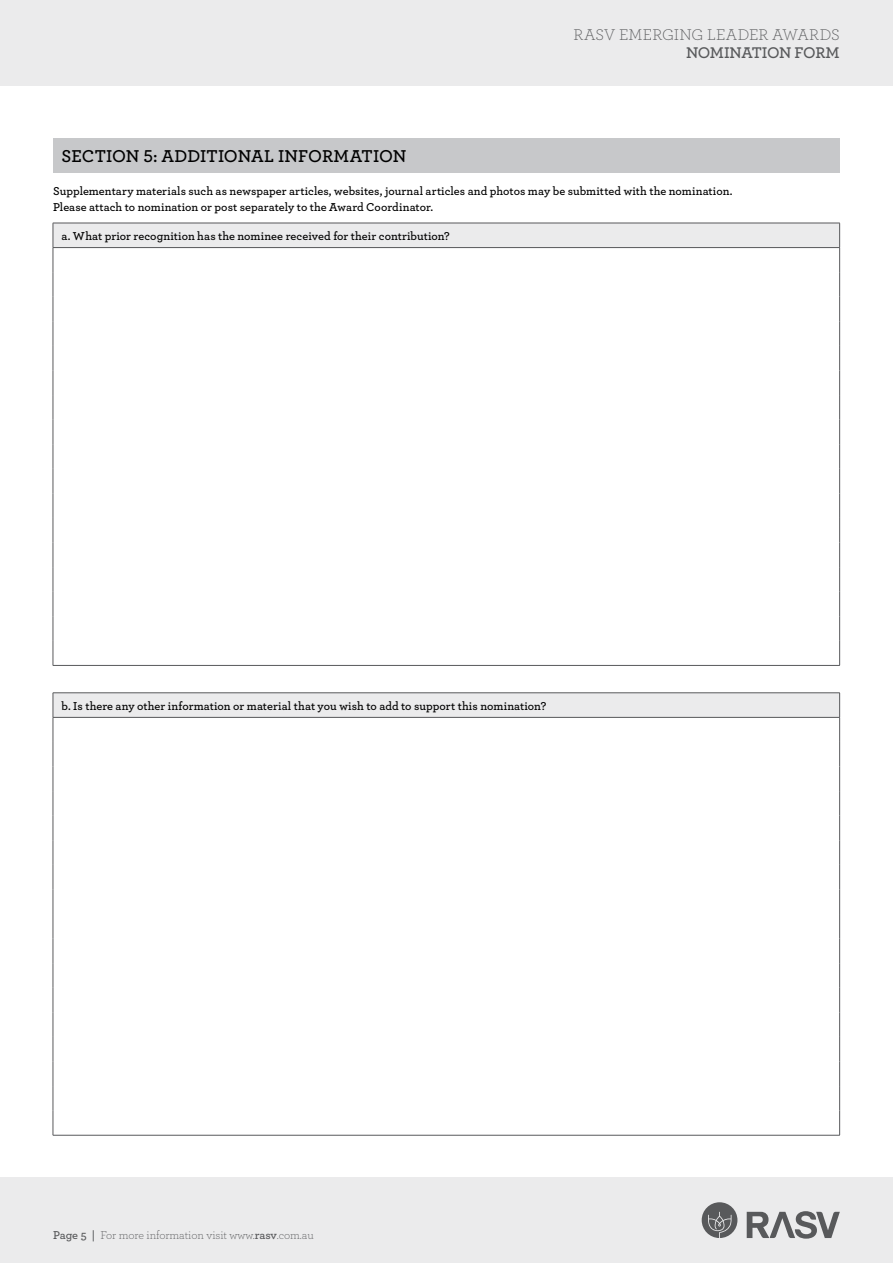
<style>
.page{position:relative;width:893px;height:1263px;background:#fff}
.page>*{position:absolute;margin:0;border:0;box-sizing:border-box;transform-origin:0 0}
.t1{font:600 18px "Archer";letter-spacing:-.005em;color:#000}
.t2{font:300 16.2px "Archer";letter-spacing:.005em;color:#58595b}
.t3{font:600 16.2px "Archer";letter-spacing:-.025em;color:#58595b}
.t4{font:600 12px/16.5px "Archer";letter-spacing:.005em;color:#000}
.t5{font:300 12px "Archer";letter-spacing:-.005em;color:#58595b}
.s1{font-weight:600}
</style>
<div class="page">
<div style="left:0;top:1178px;width:893px;height:85px;background:#ebebec"></div>
<svg style="left:747px;top:1211px;width:93px;height:28px"></svg>
<svg style="left:702px;top:1202px;width:35px;height:36px"></svg>
<div style="left:0;top:0;width:893px;height:85px;background:#ebebec"></div>
<div style="left:53px;top:138px;width:787px;height:34px;background:#c7c8ca"></div>
<div style="left:53px;top:223px;width:787px;height:25px;background:#ebebec"></div>
<hr style="left:53px;top:223px;width:787px;height:1px;background:#58595b">
<hr style="left:53px;top:247px;width:787px;height:1px;background:#58595b">
<svg style="left:53px;top:223px;width:1px;height:442px"></svg>
<svg style="left:839px;top:223px;width:1px;height:442px"></svg>
<hr style="left:53px;top:665px;width:787px;height:1px;background:#58595b">
<div style="left:53px;top:693px;width:787px;height:24px;background:#ebebec"></div>
<hr style="left:53px;top:692px;width:787px;height:1px;background:#58595b">
<hr style="left:53px;top:717px;width:787px;height:1px;background:#58595b">
<svg style="left:53px;top:693px;width:1px;height:442px"></svg>
<svg style="left:839px;top:693px;width:1px;height:442px"></svg>
<hr style="left:53px;top:1135px;width:787px;height:1px;background:#58595b">
<h2 class="t2" style="left:573px;top:24px;width:268px">RASV EMERGING LEADER AWARDS</h2>
<h2 class="t3" style="left:686px;top:40px;width:155px">NOMINATION FORM</h2>
<h1 class="t1" style="left:62px;top:143px;width:346px">SECTION 5: ADDITIONAL INFORMATION</h1>
<p class="t4" style="left:53px;top:182px;width:681px">Supplementary materials such as newspaper articles, websites, journal articles and photos may be submitted with the nomination.<br>Please attach to nomination or post separately to the Award Coordinator.</p>
<p class="t4" style="left:61px;top:227px;width:390px">a. What prior recognition has the nominee received for their contribution?</p>
<p class="t4" style="left:61px;top:697px;width:486px">b. Is there any other information or material that you wish to add to support this nomination?</p>
<p class="t5" style="left:53px;top:1227px;width:262px"><span class="s1">Page 5 |</span> For more information visit www.<span class="s1">rasv</span>.com.au</p>
</div>
